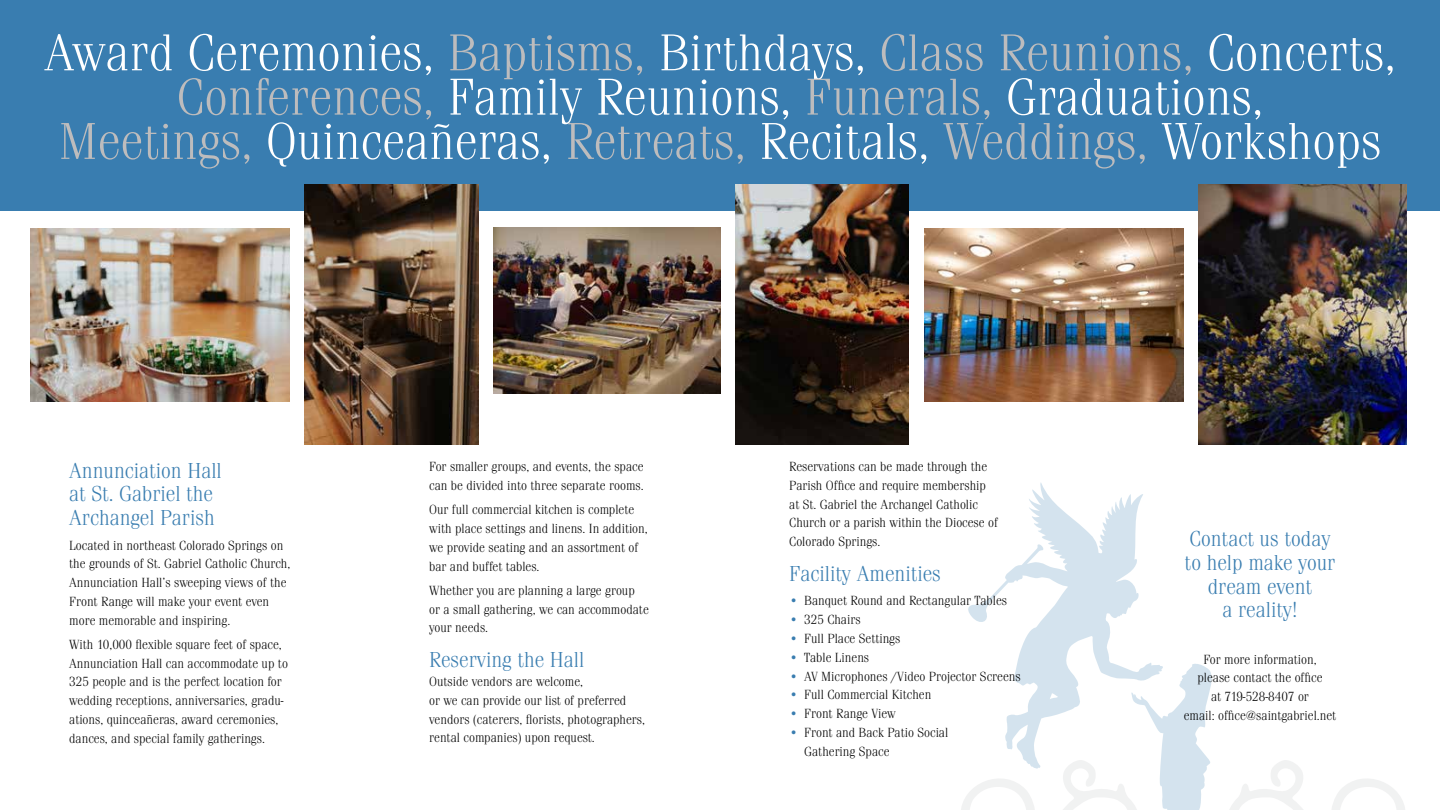
<style>
.page{position:relative;width:1440px;height:810px;background:#fff}
.page>*{position:absolute;margin:0;border:0;box-sizing:border-box;transform-origin:0 0}
.t1{font:300 53.75px/44.2px "Fenice";color:#fff;text-align:center}
.t2{font:300 22.5px/23.8px "Fenice";color:#397db0;text-align:center}
.t3{font:300 13.75px/18.8px "Fenice";color:#000}
.s1{color:#bdbcbd}
.s2{color:#397db0}
</style>
<div class="page">
<div style="left:0;top:0;width:1440px;height:211px;background:#397db0"></div>
<img style="left:305px;top:184px;width:174px;height:261px">
<img style="left:735px;top:184px;width:174px;height:261px">
<img style="left:1199px;top:184px;width:207px;height:261px">
<img style="left:31px;top:228px;width:259px;height:173px">
<img style="left:494px;top:228px;width:226px;height:166px">
<img style="left:924px;top:228px;width:260px;height:173px">
<svg style="left:1230px;top:760px;width:175px;height:50px"></svg>
<svg style="left:961px;top:664px;width:251px;height:146px"></svg>
<svg style="left:964px;top:483px;width:199px;height:286px"></svg>
<h1 class="t1" style="left:44px;top:31px;width:1353px">Award Ceremonies, <span class="s1">Baptisms,</span> Birthdays, <span class="s1">Class Reunions,</span> Concerts,<br><span class="s1">Conferences,</span> Family Reunions, <span class="s1">Funerals,</span> Graduations,<br><span class="s1">Meetings,</span> Quinceañeras, <span class="s1">Retreats,</span> Recitals, <span class="s1">Weddings,</span> Workshops</h1>
<h2 class="t2" style="left:69px;top:459px;width:154px;text-align:left">Annunciation Hall at St. Gabriel the<br>Archangel Parish</h2>
<p class="t3" style="left:69px;top:536px;width:223px">Located in northeast Colorado Springs on the grounds of St. Gabriel Catholic Church, Annunciation Hall’s sweeping views of the Front Range will make your event even more memorable and inspiring.</p>
<p class="t3" style="left:69px;top:635px;width:220px">With 10,000 flexible square feet of space, Annunciation Hall can accommodate up to 325 people and is the perfect location for wedding receptions, anniversaries, gradu&shy;ations, quinceañeras, award ceremonies, dances, and special family gatherings.</p>
<p class="t3" style="left:429px;top:457px;width:216px">For smaller groups, and events, the space can be divided into three separate rooms.</p>
<p class="t3" style="left:429px;top:501px;width:220px">Our full commercial kitchen is complete with place settings and linens. In addition, we provide seating and an assortment of bar and buffet tables.</p>
<p class="t3" style="left:429px;top:581px;width:221px">Whether you are planning a large group or a small gathering, we can accommodate your needs.</p>
<h2 class="t2" style="left:429px;top:648px;width:157px">Reserving the Hall</h2>
<p class="t3" style="left:429px;top:672px;width:217px">Outside vendors are welcome,<br>or we can provide our list of preferred vendors (caterers, florists, photographers, rental companies) upon request.</p>
<p class="t3" style="left:789px;top:457px;width:210px">Reservations can be made through the Parish Office and require membership at St. Gabriel the Archangel Catholic Church or a parish within the Diocese of Colorado Springs.</p>
<h2 class="t2" style="left:789px;top:562px;width:153px">Facility Amenities</h2>
<p class="t3" style="left:789px;top:592px;width:219px"><span class="s2">•</span> Banquet Round and Rectangular Tables</p>
<p class="t3" style="left:789px;top:611px;width:73px"><span class="s2">•</span> 325 Chairs</p>
<p class="t3" style="left:789px;top:629px;width:113px"><span class="s2">•</span> Full Place Settings</p>
<p class="t3" style="left:789px;top:648px;width:81px"><span class="s2">•</span> Table Linens</p>
<p class="t3" style="left:789px;top:667px;width:233px"><span class="s2">•</span> AV Microphones /Video Projector Screens</p>
<p class="t3" style="left:789px;top:686px;width:144px"><span class="s2">•</span> Full Commercial Kitchen</p>
<p class="t3" style="left:789px;top:704px;width:108px"><span class="s2">•</span> Front Range View</p>
<p class="t3" style="left:804px;top:723px;width:146px;text-indent:-15px"><span class="s2">•</span> Front and Back Patio Social<br>Gathering Space</p>
<h2 class="t2" style="left:1185px;top:527px;width:152px">Contact us today to help make your dream event<br>a reality!</h2>
<p class="t3" style="left:1184px;top:650px;width:154px;text-align:center">For more information,<br>please contact the office<br>at 719-528-8407 or<br>email: office@saintgabriel.net</p>
</div>
